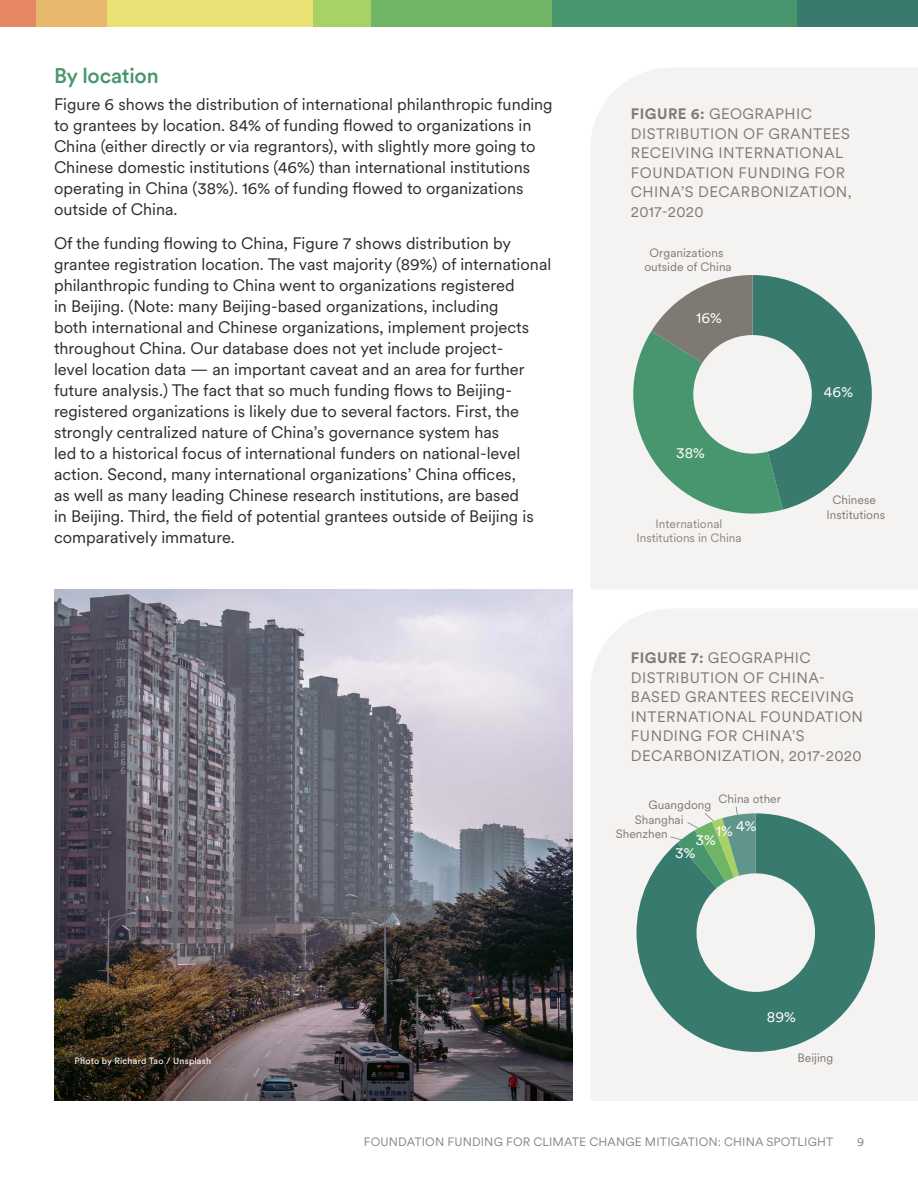
<style>
.page{position:relative;width:918px;height:1188px;background:#fff}
.page>*{position:absolute;margin:0;border:0;box-sizing:border-box;transform-origin:0 0}
.t1{font:500 21px "Circular XX";letter-spacing:-.01em;color:#47966e}
.t2{font:16.5px/21px "Circular XX";color:#302a2c}
.t3{font:15px/19.5px "Circular XX";letter-spacing:.03em;color:#7f7973}
.t4{font:15px "Circular XX";color:#fff}
.t5{font:12px/14.4px "Circular XX";color:#7f7973;text-align:center}
.t6{font:12px "Circular XX";letter-spacing:.01em;color:#8b8580}
.t7{font:12px/14.4px "Circular XX";color:#8d8680;text-align:center}
.t8{font:9px "Circular XX";letter-spacing:.02em;color:#fff}
.s1{font-weight:700}
</style>
<div class="page">
<div style="left:591px;top:68px;width:327px;height:521px;background:#f4f3f2"></div>
<div style="left:591px;top:609px;width:327px;height:492px;background:#f4f3f2"></div>
<svg style="left:633px;top:275px;width:239px;height:239px"></svg>
<svg style="left:637px;top:813px;width:238px;height:239px;fill:#387a6e"></svg>
<svg style="left:670px;top:806px;width:86px;height:82px"></svg>
<img style="left:54px;top:590px;width:518px;height:403px">
<img style="left:54px;top:993px;width:518px;height:108px">
<div style="left:313px;top:0;width:68px;height:27px;background:#a8d166"></div>
<div style="left:371px;top:0;width:254px;height:27px;background:#70b566"></div>
<div style="left:552px;top:0;width:254px;height:27px;background:#47966e"></div>
<div style="left:798px;top:0;width:120px;height:27px;background:#387a6e"></div>
<div style="left:0;top:0;width:36px;height:27px;background:#e58763"></div>
<div style="left:36px;top:0;width:97px;height:27px;background:#e8b86f"></div>
<div style="left:108px;top:0;width:205px;height:27px;background:#ebe275"></div>
<p class="t1" style="left:54px;top:62px;width:106px">By location</p>
<p class="t2" style="left:54px;top:93px;width:500px">Figure 6 shows the distribution of international philanthropic funding to grantees by location. 84% of funding flowed to organizations in China (either directly or via regrantors), with slightly more going to Chinese domestic institutions (46%) than international institutions operating in China (38%). 16% of funding flowed to organizations outside of China.</p>
<p class="t2" style="left:54px;top:232px;width:499px">Of the funding flowing to China, Figure 7 shows distribution by grantee registration location. The vast majority (89%) of international philanthropic funding to China went to organizations registered<br>in Beijing. (Note: many Beijing-based organizations, including<br>both international and Chinese organizations, implement projects throughout China. Our database does not yet include project-<br>level location data — an important caveat and an area for further future analysis.) The fact that so much funding flows to Beijing&shy;registered organizations is likely due to several factors. First, the strongly centralized nature of China’s governance system has<br>led to a historical focus of international funders on national-level action. Second, many international organizations’ China offices,<br>as well as many leading Chinese research institutions, are based<br>in Beijing. Third, the field of potential grantees outside of Beijing is comparatively immature.</p>
<p class="t8" style="left:75px;top:1055px;width:138px">Photo by Richard Tao / Unsplash</p>
<p class="t3" style="left:631px;top:104px;width:222px"><span class="s1">FIGURE 6:</span> GEOGRAPHIC<br>DISTRIBUTION OF GRANTEES<br>RECEIVING INTERNATIONAL<br>FOUNDATION FUNDING FOR<br>CHINA’S DECARBONIZATION,<br>2017-2020</p>
<p class="t5" style="left:644px;top:245px;width:89px">Organizations outside of China</p>
<p class="t4" style="left:696px;top:307px;width:27px">16%</p>
<p class="t4" style="left:676px;top:442px;width:30px">38%</p>
<p class="t7" style="left:636px;top:516px;width:107px">International<br>Institutions in China</p>
<p class="t4" style="left:824px;top:382px;width:31px">46%</p>
<p class="t5" style="left:826px;top:492px;width:60px">Chinese<br>Institutions</p>
<p class="t3" style="left:631px;top:648px;width:234px"><span class="s1">FIGURE 7:</span> GEOGRAPHIC<br>DISTRIBUTION OF CHINA-<br>BASED GRANTEES RECEIVING<br>INTERNATIONAL FOUNDATION<br>FUNDING FOR CHINA’S<br>DECARBONIZATION, 2017-2020</p>
<p class="t5" style="left:649px;top:791px;width:134px">Guangdong China other</p>
<p class="t5" style="left:635px;top:812px;width:50px">Shanghai</p>
<p class="t5" style="left:616px;top:826px;width:54px">Shenzhen</p>
<p class="t4" style="left:716px;top:818px;width:42px">1% 4%</p>
<p class="t4" style="left:695px;top:830px;width:22px">3%</p>
<p class="t4" style="left:675px;top:843px;width:22px">3%</p>
<p class="t4" style="left:767px;top:1007px;width:30px">89%</p>
<p class="t5" style="left:798px;top:1050px;width:37px">Beijing</p>
<p class="t6" style="left:364px;top:1134px;width:471px">FOUNDATION FUNDING FOR CLIMATE CHANGE MITIGATION: CHINA SPOTLIGHT</p>
<p class="t6" style="left:857px;top:1134px;width:8px">9</p>
</div>
